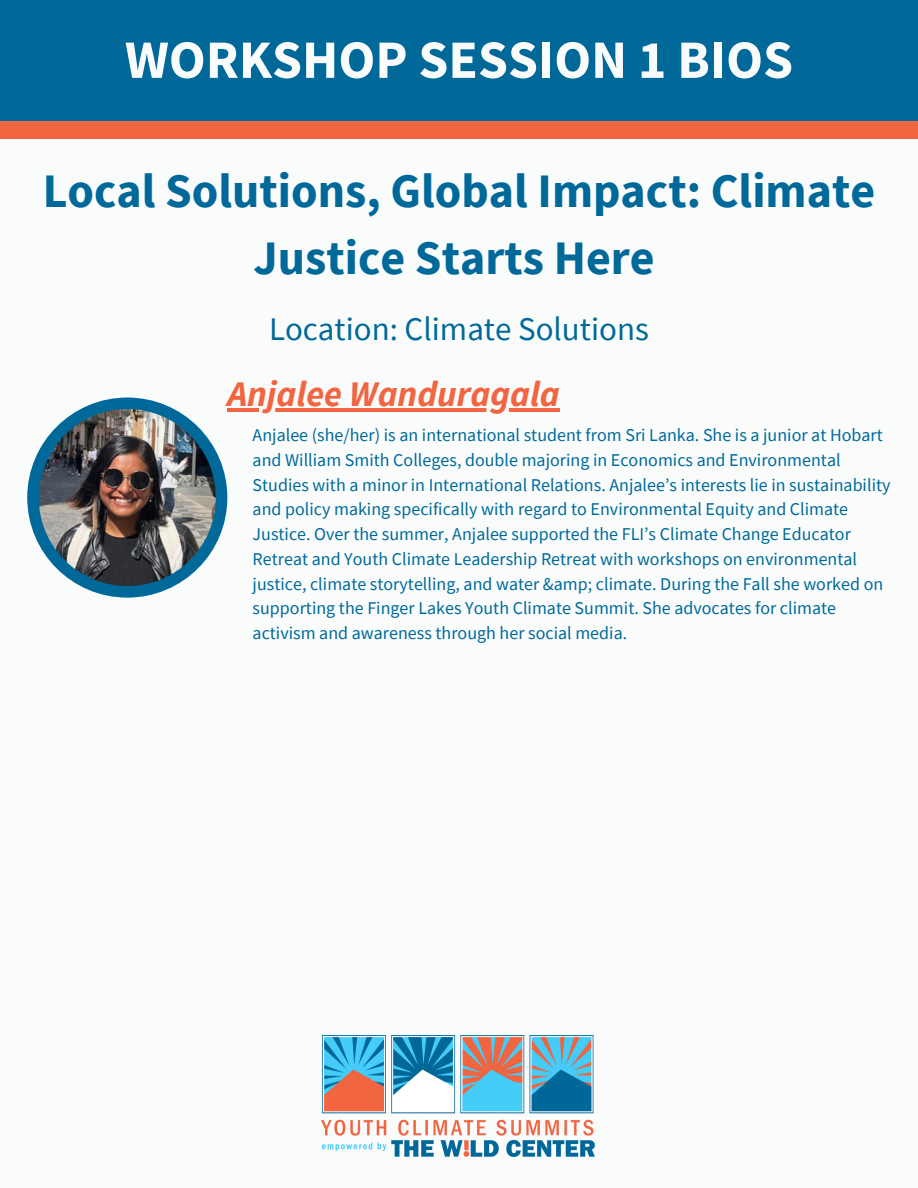
<style>
.page{position:relative;width:918px;height:1188px;background:#fafcfc}
.page>*{position:absolute;margin:0;border:0;box-sizing:border-box;transform-origin:0 0}
.t1{font:700 54px "Source Sans Pro";color:#fafcfc}
.t2{font:700 48px/66.3px "Source Sans Pro";color:#006999;text-align:center}
.t3{font:italic 700 36px "Source Sans Pro";color:#f16541}
.t4{font:33px "Source Sans Pro";color:#006999}
.t5{font:18px/24.8px "Source Sans Pro";color:#006999}
</style>
<div class="page">
<div style="left:0;top:29px;width:918px;height:110px;background:#f16541"></div>
<div style="left:0;top:0;width:918px;height:121px;background:#006999"></div>
<img style="left:322px;top:1035px;width:273px;height:122px">
<div style="left:27px;top:398px;width:200px;height:200px;background:#006999;border-radius:50%"></div>
<img style="left:39px;top:409px;width:177px;height:177px;border-radius:50%">
<hr style="left:227px;top:408px;width:333px;height:4px;background:#f16541">
<p class="t1" style="left:125px;top:25px;width:670px">WORKSHOP SESSION 1 BIOS</p>
<p class="t2" style="left:43px;top:157px;width:834px">Local Solutions, Global Impact: Climate<br>Justice Starts Here</p>
<p class="t4" style="left:269px;top:307px;width:381px">Location: Climate Solutions</p>
<p class="t3" style="left:227px;top:371px;width:334px">Anjalee Wanduragala</p>
<p class="t5" style="left:253px;top:422px;width:639px">Anjalee (she/her) is an international student from Sri Lanka. She is a junior at Hobart and William Smith Colleges, double majoring in Economics and Environmental Studies with a minor in International Relations. Anjalee’s interests lie in sustainability and policy making specifically with regard to Environmental Equity and Climate Justice. Over the summer, Anjalee supported the FLI’s Climate Change Educator Retreat and Youth Climate Leadership Retreat with workshops on environmental justice, climate storytelling, and water &amp;amp; climate. During the Fall she worked on supporting the Finger Lakes Youth Climate Summit. She advocates for climate activism and awareness through her social media.</p>
</div>
